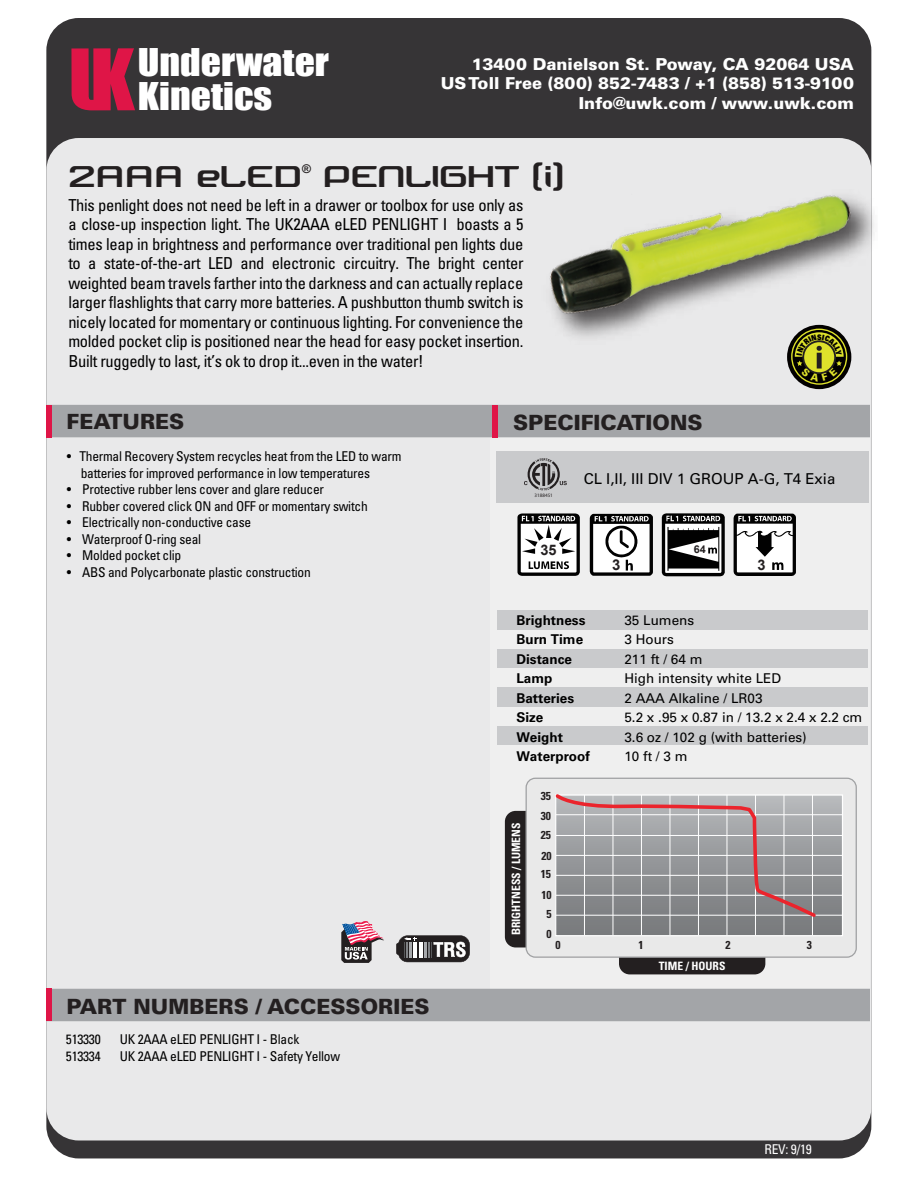
<style>
.page{position:relative;width:918px;height:1188px;background:#fff}
.page>*{position:absolute;margin:0;border:0;box-sizing:border-box;transform-origin:0 0}
.t1{font:35.1px/34px "Impact";color:#fff;scale:1.13 1}
.t2{font:31.5px "Tektrron";color:#231f20}
.t3{font:900 21px "Univers";color:#231f20}
.t4{font:condensed 16.5px/19.5px "Univers";letter-spacing:-.02em;color:#000;text-align:justify}
.t5{font:900 16.5px/19.8px "Univers";color:#fff;text-align:right}
.t6{font:15px "Univers";color:#000}
.t7{font:700 14.85px "Arial";color:#231f20}
.t8{font:700 14.55px "Arial";color:#231f20}
.t9{font:condensed 13.5px/16.5px "Univers";letter-spacing:-.02em;color:#000}
.t10{font:13.5px "Univers";color:#000}
.t11{font:700 13.5px "Univers";color:#000}
.t12{font:condensed 13.5px "Univers";color:#fff}
.t13{font:12px "Arial Rounded MT Bold";color:#231f20}
.t14{font:700 condensed 11.55px "Univers";color:#fff}
.t15{font:700 condensed 11.55px "Univers";color:#231f20}
.t16{font:700 10.8px "Arial";color:#231f20}
.t17{font:5.1px "Myriad Pro";color:#231f20}
</style>
<div class="page">
<div style="left:46px;top:18px;width:825px;height:1140px;background:#363436;border-radius:32px"></div>
<div style="left:46px;top:138px;width:825px;height:1002px;background:#e9e9ea;border-radius:32px"></div>
<div style="left:491px;top:405px;width:379px;height:593px;background:#efefef"></div>
<div style="left:46px;top:405px;width:824px;height:32px;background:#a3a5a8"></div>
<div style="left:492px;top:405px;width:5px;height:32px;background:#df1547"></div>
<div style="left:46px;top:405px;width:6px;height:32px;background:#df1547"></div>
<div style="left:46px;top:989px;width:824px;height:32px;background:#a3a5a8"></div>
<div style="left:46px;top:989px;width:6px;height:32px;background:#df1547"></div>
<svg style="left:71px;top:48px;width:64px;height:62px"></svg>
<div style="left:497px;top:451px;width:372px;height:52px;background:#c9cacc"></div>
<svg style="left:524px;top:458px;width:43px;height:32px"></svg>
<svg style="left:341px;top:921px;width:43px;height:42px"></svg>
<div style="left:497px;top:611px;width:371px;height:19px;background:#c9cacc"></div>
<div style="left:497px;top:649px;width:371px;height:19px;background:#c9cacc"></div>
<div style="left:497px;top:688px;width:371px;height:19px;background:#c9cacc"></div>
<div style="left:497px;top:726px;width:371px;height:19px;background:#c9cacc"></div>
<svg style="left:590px;top:514px;width:63px;height:62px"></svg>
<svg style="left:734px;top:514px;width:62px;height:62px"></svg>
<svg style="left:662px;top:513px;width:63px;height:63px"></svg>
<svg style="left:517px;top:513px;width:63px;height:63px"></svg>
<div style="left:619px;top:958px;width:146px;height:16px;background:#231f20"></div>
<div style="left:505px;top:811px;width:21px;height:136px;background:#231f20"></div>
<div style="left:526px;top:778px;width:330px;height:179px;background:#e9e9e9;border-radius:9px"></div>
<div style="left:526px;top:778px;width:331px;height:180px;border:1px solid #a0a1a3;border-radius:9px"></div>
<div style="left:556px;top:795px;width:287px;height:141px;background:linear-gradient(to bottom,#b7b9bc,#747678)"></div>
<div style="left:555px;top:794px;width:288px;height:142px;border:1px solid #fff"></div>
<hr style="left:556px;top:835px;width:286px;height:1px;background:#fff">
<hr style="left:556px;top:814px;width:286px;height:1px;background:#fff">
<hr style="left:556px;top:855px;width:286px;height:1px;background:#fff">
<hr style="left:556px;top:875px;width:286px;height:1px;background:#fff">
<hr style="left:556px;top:895px;width:286px;height:1px;background:#fff">
<hr style="left:556px;top:915px;width:286px;height:1px;background:#fff">
<hr style="left:584px;top:795px;width:1px;height:140px;background:#fff">
<hr style="left:613px;top:795px;width:1px;height:140px;background:#fff">
<hr style="left:641px;top:795px;width:1px;height:140px;background:#fff">
<hr style="left:670px;top:795px;width:1px;height:140px;background:#fff">
<hr style="left:698px;top:795px;width:1px;height:140px;background:#fff">
<hr style="left:727px;top:795px;width:1px;height:140px;background:#fff">
<hr style="left:755px;top:795px;width:1px;height:140px;background:#fff">
<hr style="left:784px;top:795px;width:1px;height:140px;background:#fff">
<hr style="left:812px;top:795px;width:1px;height:140px;background:#fff">
<svg style="left:555px;top:794px;width:264px;height:126px"></svg>
<svg style="left:396px;top:935px;width:74px;height:27px"></svg>
<img style="left:549px;top:179px;width:325px;height:178px">
<svg style="left:787px;top:325px;width:64px;height:64px"></svg>
<svg style="left:791px;top:329px;width:56px;height:56px"></svg>
<svg style="left:793px;top:330px;width:53px;height:53px"></svg>
<svg style="left:795px;top:332px;width:49px;height:50px"></svg>
<h1 class="t1" style="left:138px;top:45px;width:171px">Underwater<br>Kinetics</h1>
<p class="t5" style="left:441px;top:54px;width:415px">13400 Danielson St. Poway, CA 92064 USA<br>US Toll Free (800) 852-7483 / +1 (858) 513-9100<br>Info@uwk.com / www.uwk.com</p>
<h2 class="t2" style="left:68px;top:158px;width:235px">2AAA eLED</h2>
<p class="t13" style="left:302px;top:162px;width:10px">®</p>
<h2 class="t2" style="left:324px;top:158px;width:242px">PENLIGHT [i]</h2>
<p class="t4" style="left:68px;top:195px;width:457px">This penlight does not need be left in a drawer or toolbox for use only as a close-up inspection light. The UK2AAA eLED PENLIGHT I boasts a 5 times leap in brightness and performance over traditional pen lights due to a state-of-the-art LED and electronic circuitry. The bright center weighted beam travels farther into the darkness and can actually replace larger flashlights that carry more batteries. A pushbutton thumb switch is nicely located for momentary or continuous lighting. For convenience the molded pocket clip is positioned near the head for easy pocket insertion.<br>Built ruggedly to last, it’s ok to drop it...even in the water!</p>
<p class="t3" style="left:67px;top:408px;width:119px">FEATURES</p>
<p class="t9" style="left:81px;top:448px;width:322px;text-indent:-14px">• Thermal Recovery System recycles heat from the LED to warm batteries for improved performance in low temperatures</p>
<p class="t9" style="left:67px;top:481px;width:259px">• Protective rubber lens cover and glare reducer</p>
<p class="t9" style="left:67px;top:498px;width:302px">• Rubber covered click ON and OFF or momentary switch</p>
<p class="t9" style="left:67px;top:514px;width:186px">• Electrically non-conductive case</p>
<p class="t9" style="left:67px;top:531px;width:136px">• Waterproof O-ring seal</p>
<p class="t9" style="left:67px;top:547px;width:116px">• Molded pocket clip</p>
<p class="t9" style="left:67px;top:564px;width:245px">• ABS and Polycarbonate plastic construction</p>
<p class="t3" style="left:67px;top:993px;width:365px">PART NUMBERS / ACCESSORIES</p>
<p class="t9" style="left:66px;top:1030px;width:36px">513330</p>
<p class="t9" style="left:120px;top:1030px;width:181px">UK 2AAA eLED PENLIGHT I - Black</p>
<p class="t9" style="left:66px;top:1048px;width:36px">513334</p>
<p class="t9" style="left:120px;top:1048px;width:222px">UK 2AAA eLED PENLIGHT I - Safety Yellow</p>
<p class="t3" style="left:513px;top:409px;width:191px">SPECIFICATIONS</p>
<p class="t17" style="left:535px;top:492px;width:20px">3188451</p>
<p class="t6" style="left:584px;top:470px;width:253px">CL I,II, III DIV 1 GROUP A-G, T4 Exia</p>
<p class="t8" style="left:541px;top:540px;width:18px">35</p>
<p class="t16" style="left:694px;top:542px;width:14px">64</p>
<p class="t7" style="left:612px;top:555px;width:10px">3</p>
<p class="t8" style="left:758px;top:555px;width:10px">3</p>
<p class="t11" style="left:516px;top:612px;width:71px">Brightness</p>
<p class="t10" style="left:624px;top:612px;width:71px">35 Lumens</p>
<p class="t11" style="left:516px;top:632px;width:68px">Burn Time</p>
<p class="t10" style="left:624px;top:632px;width:51px">3 Hours</p>
<p class="t11" style="left:516px;top:651px;width:57px">Distance</p>
<p class="t10" style="left:624px;top:651px;width:80px">211 ft / 64 m</p>
<p class="t11" style="left:516px;top:671px;width:38px">Lamp</p>
<p class="t10" style="left:624px;top:671px;width:158px">High intensity white LED</p>
<p class="t11" style="left:516px;top:690px;width:59px">Batteries</p>
<p class="t10" style="left:624px;top:690px;width:140px">2 AAA Alkaline / LR03</p>
<p class="t11" style="left:516px;top:710px;width:29px">Size</p>
<p class="t10" style="left:624px;top:710px;width:239px">5.2 x .95 x 0.87 in / 13.2 x 2.4 x 2.2 cm</p>
<p class="t11" style="left:516px;top:729px;width:48px">Weight</p>
<p class="t10" style="left:624px;top:729px;width:184px">3.6 oz / 102 g (with batteries)</p>
<p class="t11" style="left:516px;top:749px;width:75px">Waterproof</p>
<p class="t10" style="left:624px;top:749px;width:65px">10 ft / 3 m</p>
<p class="t14" style="left:509px;top:935px;width:114px;rotate:-90deg">BRIGHTNESS / LUMENS</p>
<p class="t15" style="left:541px;top:789px;width:12px">35</p>
<p class="t15" style="left:541px;top:828px;width:12px">25</p>
<p class="t15" style="left:541px;top:867px;width:12px">15</p>
<p class="t15" style="left:541px;top:809px;width:12px">30</p>
<p class="t15" style="left:542px;top:849px;width:12px">20</p>
<p class="t15" style="left:542px;top:888px;width:12px">10</p>
<p class="t15" style="left:547px;top:907px;width:7px">5</p>
<p class="t15" style="left:547px;top:927px;width:7px">0</p>
<p class="t15" style="left:556px;top:937px;width:7px">0</p>
<p class="t15" style="left:639px;top:938px;width:7px">1</p>
<p class="t15" style="left:725px;top:938px;width:7px">2</p>
<p class="t15" style="left:807px;top:938px;width:7px">3</p>
<p class="t14" style="left:659px;top:959px;width:68px">TIME / HOURS</p>
<p class="t12" style="left:764px;top:1141px;width:49px">REV: 9/19</p>
</div>
